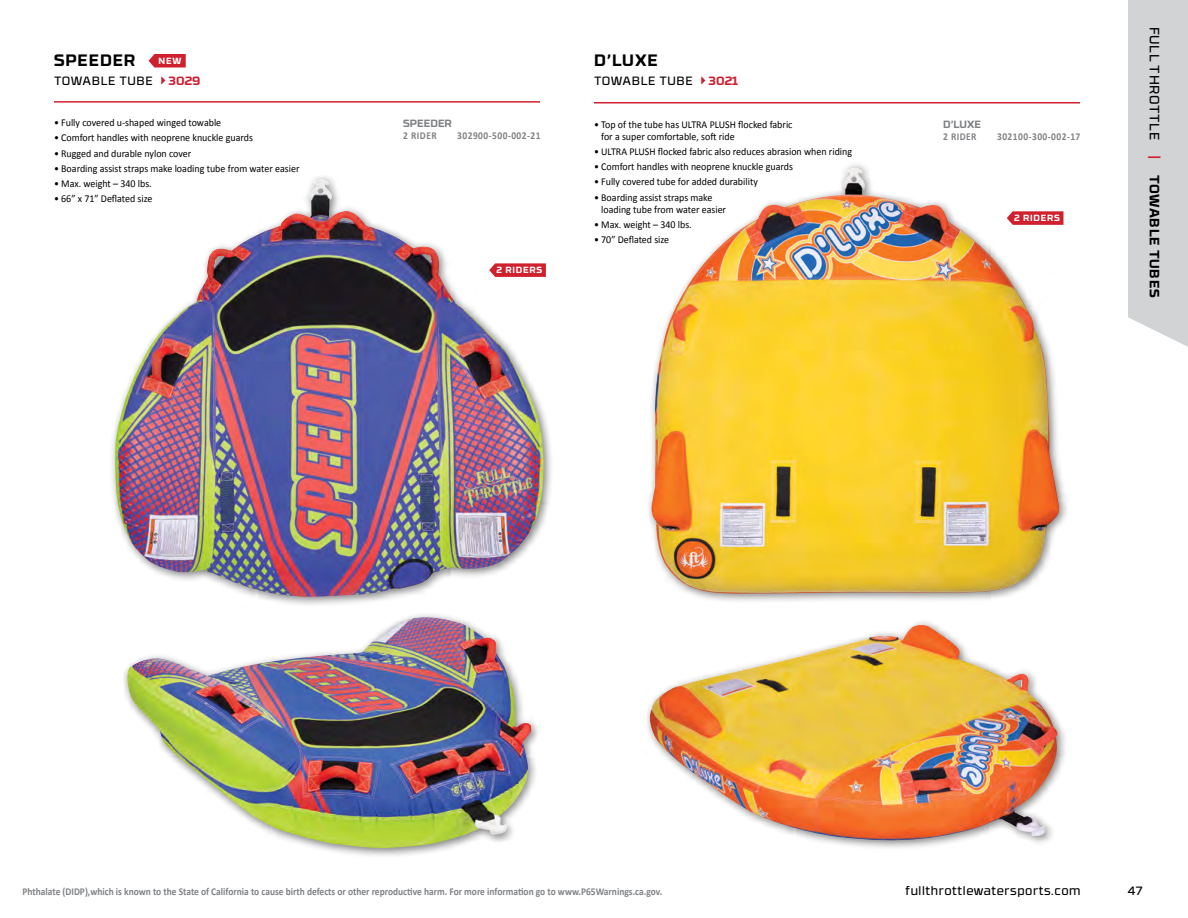
<style>
.page{position:relative;width:1188px;height:918px;background:#fff}
.page>*{position:absolute;margin:0;border:0;box-sizing:border-box;transform-origin:0 0}
.t1{font:700 16.5px "RB No 3.1";letter-spacing:.05em;color:#000}
.t2{font:13.5px "RB No 3.1";letter-spacing:.05em;color:#000}
.t3{font:12px "RB No 3.1";letter-spacing:.05em;color:#000}
.t4{font:700 12px "RB No 3.1";color:#d0202e}
.t5{font:10.5px/12px "Calibri";color:#000;scale:.95 1}
.t6{font:700 10.5px "Calibri";color:#808285;scale:.9 1}
.t7{font:700 10.5px "Calibri";letter-spacing:.05em;color:#808285;scale:.9 1}
.t8{font:700 10.5px "RB No 3.1";color:#808285}
.t9{font:700 9px "RB No 3.1";letter-spacing:.08em;color:#fff}
.s1{font-weight:700;color:#d0202e}
.s2{font-weight:700}
</style>
<div class="page">
<div style="left:1128px;top:0;width:60px;height:347px;background:#d1d3d4"></div>
<div style="left:646px;top:161px;width:423px;height:444px;background:#000;opacity:.5"></div>
<img style="left:652px;top:167px;width:408px;height:427px">
<div style="left:109px;top:174px;width:445px;height:433px;background:#000;opacity:.5"></div>
<img style="left:115px;top:179px;width:430px;height:419px">
<div style="left:644px;top:619px;width:424px;height:232px;background:#000;opacity:.5"></div>
<img style="left:649px;top:625px;width:410px;height:216px">
<div style="left:121px;top:611px;width:421px;height:247px;background:#000;opacity:.5"></div>
<img style="left:127px;top:617px;width:406px;height:232px">
<svg style="left:161px;top:76px;width:4px;height:9px"></svg>
<svg style="left:701px;top:76px;width:4px;height:9px"></svg>
<hr style="left:594px;top:102px;width:486px;height:2px;background:#d0202e">
<hr style="left:54px;top:101px;width:486px;height:2px;background:#d0202e">
<svg style="left:489px;top:263px;width:57px;height:14px"></svg>
<svg style="left:1007px;top:211px;width:56px;height:14px"></svg>
<svg style="left:149px;top:54px;width:37px;height:14px"></svg>
<h1 class="t1" style="left:54px;top:47px;width:83px">SPEEDER</h1>
<p class="t3" style="left:54px;top:71px;width:100px">TOWABLE TUBE</p>
<p class="t4" style="left:169px;top:71px;width:33px">3029</p>
<p class="t5" style="left:54px;top:117px;width:178px">• Fully covered u-shaped winged towable</p>
<p class="t5" style="left:54px;top:132px;width:211px">• Comfort handles with neoprene knuckle guards</p>
<p class="t5" style="left:54px;top:147px;width:146px">• Rugged and durable nylon cover</p>
<p class="t5" style="left:54px;top:163px;width:260px">• Boarding assist straps make loading tube from water easier</p>
<p class="t5" style="left:54px;top:178px;width:104px">• Max. weight – 340 lbs.</p>
<p class="t5" style="left:54px;top:193px;width:105px">• 66” x 71” Deflated size</p>
<p class="t9" style="left:159px;top:54px;width:24px">NEW</p>
<p class="t8" style="left:403px;top:115px;width:50px">SPEEDER</p>
<p class="t6" style="left:403px;top:129px;width:39px">2 RIDER</p>
<p class="t7" style="left:457px;top:129px;width:94px">302900-500-002-21</p>
<p class="t9" style="left:496px;top:263px;width:47px">2 RIDERS</p>
<h1 class="t1" style="left:594px;top:47px;width:65px">D’LUXE</h1>
<p class="t3" style="left:594px;top:71px;width:100px">TOWABLE TUBE</p>
<p class="t4" style="left:709px;top:71px;width:31px">3021</p>
<p class="t5" style="left:601px;top:118px;width:203px;text-indent:-7px">• Top of the tube has ULTRA PLUSH flocked fabric for a super comfortable, soft ride</p>
<p class="t5" style="left:594px;top:145px;width:273px">• ULTRA PLUSH flocked fabric also reduces abrasion when riding</p>
<p class="t5" style="left:594px;top:161px;width:211px">• Comfort handles with neoprene knuckle guards</p>
<p class="t5" style="left:594px;top:176px;width:174px">• Fully covered tube for added durability</p>
<p class="t5" style="left:601px;top:191px;width:133px;text-indent:-7px">• Boarding assist straps make loading tube from water easier</p>
<p class="t5" style="left:594px;top:218px;width:104px">• Max. weight – 340 lbs.</p>
<p class="t5" style="left:594px;top:234px;width:81px">• 70” Deflated size</p>
<p class="t8" style="left:943px;top:116px;width:40px">D’LUXE</p>
<p class="t6" style="left:943px;top:130px;width:39px">2 RIDER</p>
<p class="t7" style="left:997px;top:130px;width:94px">302100-300-002-17</p>
<p class="t9" style="left:1014px;top:211px;width:47px">2 RIDERS</p>
<p class="t2" style="left:1165px;top:27px;width:272px;rotate:90deg">FULL THROTTLE <span class="s1">|</span> <span class="s2">TOWABLE TUBES</span></p>
<p class="t6" style="left:23px;top:885px;width:712px">Phthalate (DIDP),which is known to the State of California to cause birth defects or other reproductive harm. For more information go to www.P65Warnings.ca.gov.</p>
<p class="t3" style="left:905px;top:882px;width:177px">fullthrottlewatersports.com</p>
<p class="t3" style="left:1128px;top:882px;width:16px">47</p>
</div>
